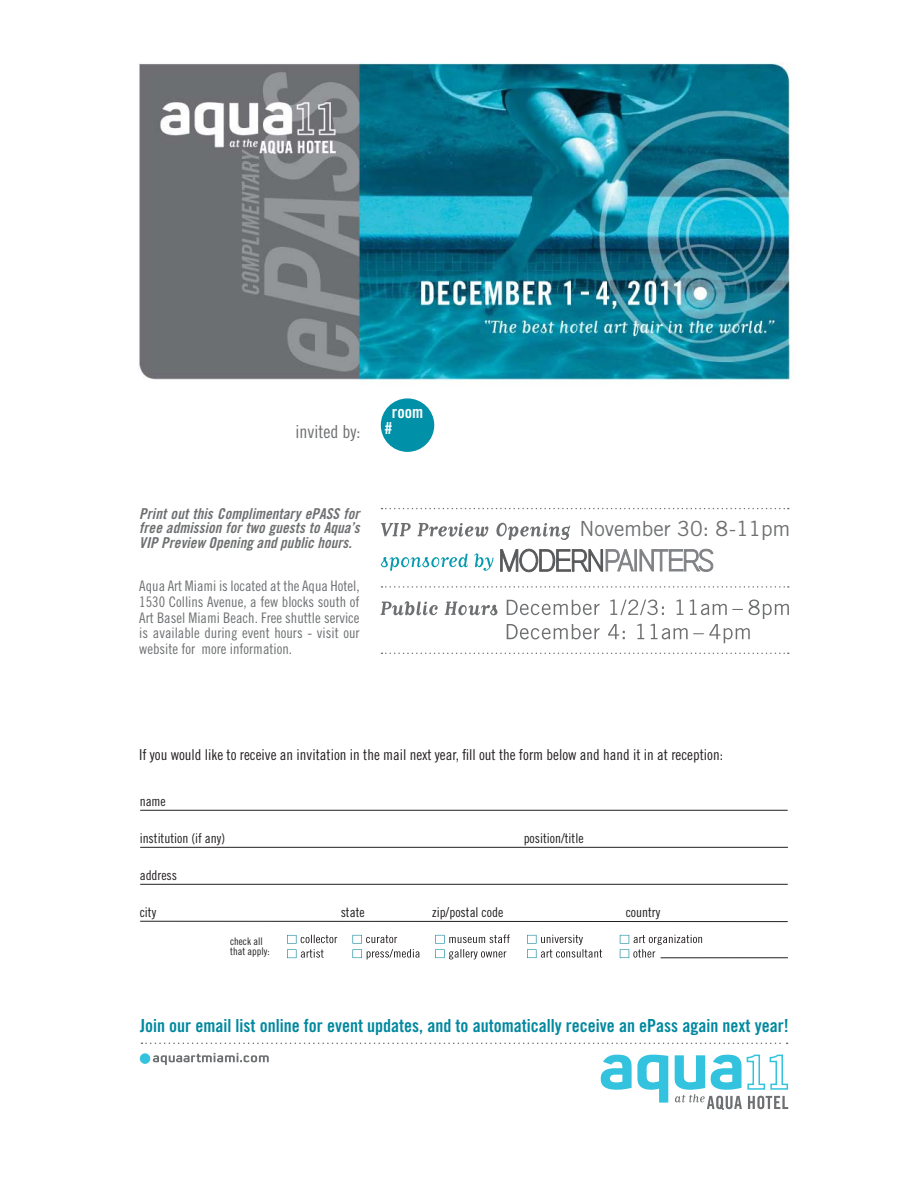
<style>
.page{position:relative;width:918px;height:1188px;background:#fff}
.page>*{position:absolute;margin:0;border:0;box-sizing:border-box;transform-origin:0 0}
.t1{font:20.85px "Trade Gothic";color:#6d6f71}
.t2{font:18px "Trade Gothic Bold Cond Twenty";color:#00889f}
.t3{font:18px "Trade Gothic Cond Eighteen";color:#6d6f71}
.t4{font:16.65px/15.9px "Trade Gothic Bold Cond Twenty";color:#fff}
.t5{font:15px/14.9px "Trade Gothic Bold Cond Twenty Obl";letter-spacing:.005em;color:#6d6f71;text-align:justify}
.t6{font:15px "Trade Gothic Cond Eighteen";color:#231f20}
.t7{font:14.55px/15.8px "Trade Gothic Cond Eighteen";color:#6d6f71;text-align:justify}
.t8{font:13.5px "Trade Gothic Cond Eighteen";color:#231f20}
.t9{font:10.5px/10.5px "Trade Gothic Cond Eighteen";color:#231f20}
</style>
<div class="page">
<img style="left:138px;top:62px;width:653px;height:319px">
<svg style="left:601px;top:1054px;width:188px;height:56px"></svg>
<svg style="left:153px;top:1053px;width:116px;height:12px"></svg>
<div style="left:140px;top:1054px;width:10px;height:9px;background:#33c3df;border-radius:50%"></div>
<div style="left:140px;top:1053px;width:10px;height:11px;border:1px solid #33c3df;border-radius:50%"></div>
<svg style="left:141px;top:1043px;width:647px;height:1px"></svg>
<svg style="left:382px;top:508px;width:407px;height:1px"></svg>
<svg style="left:382px;top:586px;width:407px;height:2px"></svg>
<svg style="left:507px;top:600px;width:282px;height:43px"></svg>
<svg style="left:381px;top:601px;width:117px;height:14px"></svg>
<svg style="left:382px;top:653px;width:407px;height:1px"></svg>
<svg style="left:500px;top:548px;width:214px;height:25px"></svg>
<svg style="left:381px;top:553px;width:113px;height:18px"></svg>
<svg style="left:381px;top:522px;width:190px;height:18px"></svg>
<hr style="left:140px;top:810px;width:648px;height:1px;background:#231f20">
<hr style="left:140px;top:847px;width:648px;height:1px;background:#231f20">
<hr style="left:140px;top:884px;width:648px;height:1px;background:#231f20">
<hr style="left:140px;top:921px;width:648px;height:1px;background:#231f20">
<svg style="left:620px;top:935px;width:82px;height:23px"></svg>
<svg style="left:527px;top:935px;width:75px;height:23px"></svg>
<svg style="left:435px;top:935px;width:75px;height:24px"></svg>
<svg style="left:353px;top:935px;width:67px;height:24px"></svg>
<svg style="left:287px;top:935px;width:50px;height:23px"></svg>
<hr style="left:661px;top:958px;width:127px;height:1px;background:#231f20">
<div style="left:381px;top:398px;width:53px;height:54px;background:#0091a8;border-radius:50%"></div>
<p class="t3" style="left:296px;top:420px;width:66px">invited by:</p>
<p class="t4" style="left:385px;top:404px;width:40px;text-indent:7px">room #</p>
<p class="t5" style="left:139px;top:506px;width:222px">Print out this Complimentary ePASS for free admission for two guests to Aqua’s VIP Preview Opening and public hours.</p>
<p class="t7" style="left:139px;top:578px;width:222px">Aqua Art Miami is located at the Aqua Hotel, 1530 Collins Avenue, a few blocks south of Art Basel Miami Beach. Free shuttle service is available during event hours - visit our website for more information.</p>
<h1 class="t1" style="left:579px;top:516px;width:212px">November 30: 8-11pm</h1>
<p class="t6" style="left:139px;top:746px;width:585px">If you would like to receive an invitation in the mail next year, fill out the form below and hand it in at reception:</p>
<p class="t8" style="left:140px;top:794px;width:28px">name</p>
<p class="t8" style="left:140px;top:830px;width:87px">institution (if any)</p>
<p class="t8" style="left:524px;top:830px;width:61px">position/title</p>
<p class="t8" style="left:140px;top:867px;width:39px">address</p>
<p class="t8" style="left:140px;top:904px;width:18px">city</p>
<p class="t8" style="left:341px;top:904px;width:26px">state</p>
<p class="t8" style="left:432px;top:904px;width:73px">zip/postal code</p>
<p class="t8" style="left:626px;top:904px;width:36px">country</p>
<p class="t9" style="left:230px;top:936px;width:41px">check all that apply:</p>
<p class="t2" style="left:140px;top:1015px;width:650px">Join our email list online for event updates, and to automatically receive an ePass again next year!</p>
</div>
